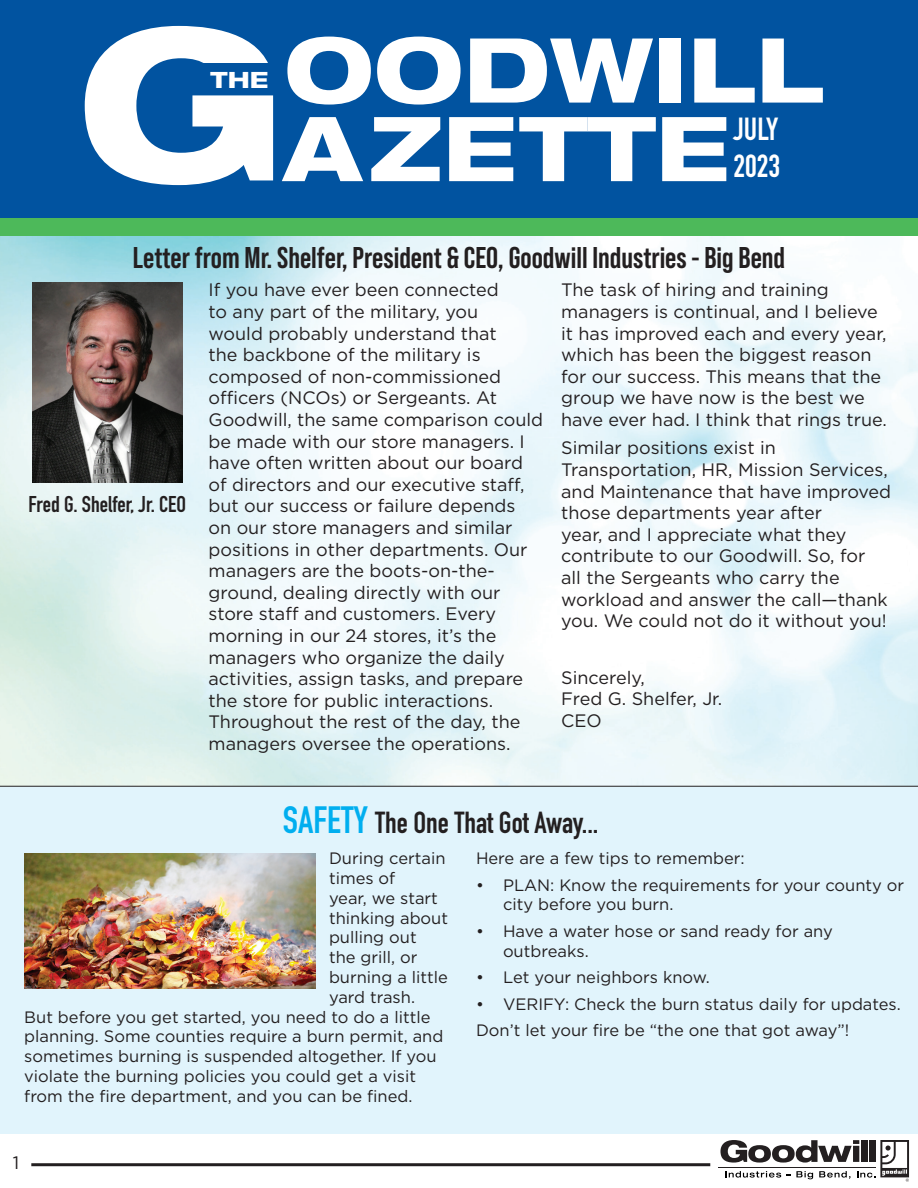
<style>
.page{position:relative;width:918px;height:1188px;background:#fff}
.page>*{position:absolute;margin:0;border:0;box-sizing:border-box;transform-origin:0 0}
.t1{font:800 expanded 89.7px/78.6px "Helvetica Neue LT Pro";color:#fff}
.t2{font:700 31.5px/36.6px "DIN Condensed";color:#fff}
.t3{font:700 30px "Bebas Neue Pro";color:#231f20}
.t4{font:700 30px "DIN Condensed";color:#231f20}
.t5{font:700 22.5px "DIN Condensed";color:#231f20}
.t6{font:800 expanded 22.5px "Helvetica Neue LT Pro";color:#fff}
.t7{font:18px/21.6px "Gotham";color:#231f20}
.t8{font:16.5px/19.8px "Gotham";color:#231f20}
.s1{font-size:37.5px;color:#00aeef}
</style>
<div class="page">
<hr style="left:718px;top:1167px;width:158px;height:1px;background:#231f20">
<svg style="left:720px;top:1140px;width:189px;height:42px"></svg>
<hr style="left:31px;top:1163px;width:679px;height:3px;background:#231f20">
<div style="left:0;top:185px;width:918px;height:51px;background:#4db95a"></div>
<div style="left:0;top:0;width:918px;height:218px;background:#0153a0"></div>
<svg style="left:85px;top:26px;width:188px;height:159px"></svg>
<div style="left:201px;top:64px;width:80px;height:27px;background:#0153a0"></div>
<img style="left:0;top:236px;width:918px;height:550px">
<img style="left:33px;top:282px;width:149px;height:201px">
<div style="left:0;top:786px;width:918px;height:348px;background:#e1f4fc"></div>
<hr style="left:0;top:786px;width:918px;height:1px;background:#231f20">
<img style="left:24px;top:854px;width:292px;height:135px">
<p class="t6" style="left:211px;top:66px;width:59px">THE</p>
<h1 class="t1" style="left:284px;top:29px;width:541px">OODWILL<br>AZETTE</h1>
<h2 class="t2" style="left:734px;top:111px;width:48px">JULY<br>2023</h2>
<h3 class="t3" style="left:133px;top:240px;width:654px">Letter from Mr. Shelfer, President &amp; CEO, Goodwill Industries - Big Bend</h3>
<p class="t5" style="left:29px;top:489px;width:159px">Fred G. Shelfer, Jr. CEO</p>
<p class="t7" style="left:209px;top:279px;width:336px">If you have ever been connected<br>to any part of the military, you<br>would probably understand that<br>the backbone of the military is composed of non-commissioned officers (NCOs) or Sergeants. At Goodwill, the same comparison could be made with our store managers. I have often written about our board of directors and our executive staff, but our success or failure depends<br>on our store managers and similar positions in other departments. Our managers are the boots-on-the&shy;ground, dealing directly with our store staff and customers. Every morning in our 24 stores, it’s the managers who organize the daily activities, assign tasks, and prepare the store for public interactions.<br>Throughout the rest of the day, the managers oversee the operations.</p>
<p class="t7" style="left:561px;top:279px;width:327px">The task of hiring and training managers is continual, and I believe it has improved each and every year, which has been the biggest reason for our success. This means that the group we have now is the best we have ever had. I think that rings true.</p>
<p class="t7" style="left:561px;top:437px;width:332px">Similar positions exist in Transportation, HR, Mission Services, and Maintenance that have improved those departments year after<br>year, and I appreciate what they contribute to our Goodwill. So, for<br>all the Sergeants who carry the workload and answer the call—thank you. We could not do it without you!</p>
<p class="t7" style="left:561px;top:666px;width:163px">Sincerely,<br>Fred G. Shelfer, Jr.<br>CEO</p>
<h3 class="t4" style="left:283px;top:802px;width:317px"><span class="s1">SAFETY</span> The One That Got Away...</h3>
<p class="t8" style="left:329px;top:848px;width:118px">During certain</p>
<p class="t8" style="left:329px;top:868px;width:68px">times of</p>
<p class="t8" style="left:329px;top:888px;width:110px">year, we start</p>
<p class="t8" style="left:329px;top:907px;width:121px">thinking about</p>
<p class="t8" style="left:329px;top:927px;width:89px">pulling out</p>
<p class="t8" style="left:329px;top:947px;width:90px">the grill, or</p>
<p class="t8" style="left:329px;top:967px;width:120px">burning a little</p>
<p class="t8" style="left:329px;top:987px;width:88px">yard trash.</p>
<p class="t8" style="left:24px;top:1006px;width:408px">But before you get started, you need to do a little</p>
<p class="t8" style="left:24px;top:1026px;width:421px">planning. Some counties require a burn permit, and</p>
<p class="t8" style="left:24px;top:1046px;width:414px">sometimes burning is suspended altogether. If you</p>
<p class="t8" style="left:24px;top:1066px;width:393px">violate the burning policies you could get a visit</p>
<p class="t8" style="left:24px;top:1086px;width:390px">from the fire department, and you can be fined.</p>
<p class="t7" style="left:13px;top:1151px;width:8px">1</p>
<p class="t8" style="left:476px;top:848px;width:270px">Here are a few tips to remember:</p>
<p class="t8" style="left:503px;top:875px;width:403px;text-indent:-27px">• PLAN: Know the requirements for your county or city before you burn.</p>
<p class="t8" style="left:503px;top:921px;width:331px;text-indent:-27px">• Have a water hose or sand ready for any outbreaks.</p>
<p class="t8" style="left:476px;top:967px;width:235px">• Let your neighbors know.</p>
<p class="t8" style="left:476px;top:990px;width:426px;line-height:26.5px">• VERIFY: Check the burn status daily for updates.<br>Don’t let your fire be “the one that got away”!</p>
</div>
